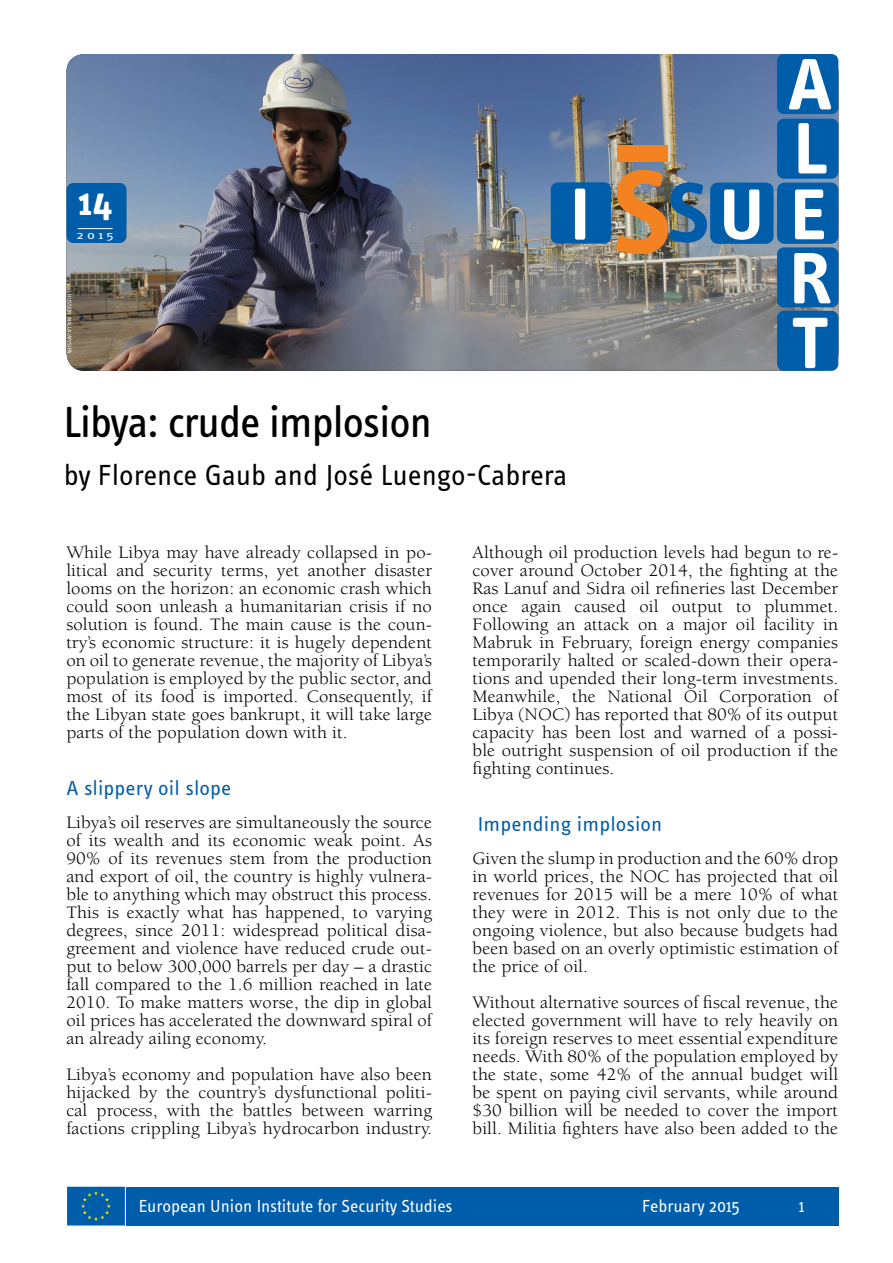
<style>
.page{position:relative;width:893px;height:1263px;background:#fff}
.page>*{position:absolute;margin:0;border:0;box-sizing:border-box;transform-origin:0 0}
.t1{font:45px "Info OT Text";letter-spacing:-.02em;color:#000}
.t2{font:700 39px "Info OT Text";color:#fff}
.t3{font:30px "Info OT Text";letter-spacing:-.005em;color:#000}
.t4{font:21px "Info OT Text";letter-spacing:.005em;color:#005daa;scale:1.04 1}
.t5{font:18px/18px "Berkeley Std";letter-spacing:.005em;color:#000;text-align:justify;scale:1.04 1}
.t6{font:18px "Info OT Text";color:#fff}
.t7{font:10.8px "Info OT Text";color:#fff;scale:1.44 1}
.t8{font:6px "Info OT Text";color:#fefef9}
</style>
<div class="page">
<img style="left:66px;top:54px;width:772px;height:317px">
<div style="left:711px;top:183px;width:62px;height:60px;background:#005daa;border-radius:7px"></div>
<div style="left:710px;top:183px;width:63px;height:61px;border:1px solid #005daa;border-radius:7px"></div>
<div style="left:778px;top:183px;width:60px;height:60px;background:#005daa;border-radius:7px"></div>
<div style="left:777px;top:183px;width:61px;height:61px;border:1px solid #005daa;border-radius:7px"></div>
<svg style="left:724px;top:189px;width:35px;height:51px"></svg>
<svg style="left:795px;top:189px;width:29px;height:50px"></svg>
<div style="left:777px;top:311px;width:61px;height:60px;background:#005daa;border-radius:7px"></div>
<div style="left:777px;top:247px;width:61px;height:60px;background:#005daa;border-radius:7px"></div>
<div style="left:777px;top:119px;width:61px;height:60px;background:#005daa;border-radius:7px"></div>
<div style="left:777px;top:54px;width:61px;height:60px;background:#005daa;border-radius:7px"></div>
<img style="left:616px;top:170px;width:91px;height:84px">
<svg style="left:789px;top:59px;width:42px;height:50px"></svg>
<svg style="left:798px;top:123px;width:28px;height:50px"></svg>
<svg style="left:794px;top:253px;width:37px;height:50px"></svg>
<svg style="left:793px;top:318px;width:34px;height:50px"></svg>
<div style="left:551px;top:183px;width:60px;height:60px;background:#005daa;border-radius:7px"></div>
<div style="left:575px;top:189px;width:10px;height:51px;background:#fff;border-radius:2px"></div>
<div style="left:617px;top:145px;width:50px;height:17px;background:#f58220"></div>
<div style="left:66px;top:183px;width:61px;height:60px;background:#005daa;border-radius:7px"></div>
<hr style="left:78px;top:228px;width:35px;height:1px;background:#fff">
<div style="left:127px;top:1187px;width:712px;height:38px;background:#005daa"></div>
<div style="left:67px;top:1187px;width:58px;height:38px;background:#005daa;border:2px solid #005daa"></div>
<svg style="left:81px;top:1191px;width:30px;height:30px"></svg>
<h2 class="t2" style="left:78px;top:178px;width:36px">14</h2>
<p class="t7" style="left:77px;top:229px;width:27px">2015</p>
<p class="t8" style="left:73px;top:294px;width:61px;rotate:90deg">Hussei n Malla/AP/SIPA</p>
<h1 class="t1" style="left:64px;top:394px;width:369px">Libya: crude implosion</h1>
<h3 class="t3" style="left:64px;top:457px;width:505px">by Florence Gaub and José Luengo-Cabrera</h3>
<p class="t5" style="left:66px;top:544px;width:353px">While Libya may have already collapsed in po&shy;litical and security terms, yet another disaster looms on the horizon: an economic crash which could soon unleash a humanitarian crisis if no solution is found. The main cause is the coun&shy;try’s economic structure: it is hugely dependent on oil to generate revenue, the majority of Libya’s population is employed by the public sector, and most of its food is imported. Consequently, if the Libyan state goes bankrupt, it will take large parts of the population down with it.</p>
<p class="t4" style="left:66px;top:775px;width:160px">A slippery oil slope</p>
<p class="t5" style="left:66px;top:814px;width:353px">Libya’s oil reserves are simultaneously the source of its wealth and its economic weak point. As 90% of its revenues stem from the production and export of oil, the country is highly vulnera&shy;ble to anything which may obstruct this process.<br>This is exactly what has happened, to varying degrees, since 2011: widespread political disa&shy;greement and violence have reduced crude out&shy;put to below 300,000 barrels per day – a drastic fall compared to the 1.6 million reached in late 2010. To make matters worse, the dip in global oil prices has accelerated the downward spiral of an already ailing economy.</p>
<p class="t5" style="left:66px;top:1066px;width:353px">Libya’s economy and population have also been hijacked by the country’s dysfunctional politi&shy;cal process, with the battles between warring factions crippling Libya’s hydrocarbon industry.</p>
<p class="t5" style="left:472px;top:544px;width:353px">Although oil production levels had begun to re&shy;cover around October 2014, the fighting at the Ras Lanuf and Sidra oil refineries last December once again caused oil output to plummet.<br>Following an attack on a major oil facility in Mabruk in February, foreign energy companies temporarily halted or scaled-down their opera&shy;tions and upended their long-term investments.<br>Meanwhile, the National Oil Corporation of Libya (NOC) has reported that 80% of its output capacity has been lost and warned of a possi&shy;ble outright suspension of oil production if the fighting continues.</p>
<p class="t4" style="left:478px;top:811px;width:179px">Impending implosion</p>
<p class="t5" style="left:472px;top:850px;width:353px">Given the slump in production and the 60% drop in world prices, the NOC has projected that oil revenues for 2015 will be a mere 10% of what they were in 2012. This is not only due to the ongoing violence, but also because budgets had been based on an overly optimistic estimation of the price of oil.</p>
<p class="t5" style="left:472px;top:994px;width:353px">Without alternative sources of fiscal revenue, the elected government will have to rely heavily on its foreign reserves to meet essential expenditure needs. With 80% of the population employed by the state, some 42% of the annual budget will be spent on paying civil servants, while around $30 billion will be needed to cover the import bill. Militia fighters have also been added to the</p>
<p class="t6" style="left:139px;top:1194px;width:315px">European U nion Institute for Security Studies</p>
<p class="t6" style="left:642px;top:1194px;width:99px">February 2015</p>
<p class="t6" style="left:799px;top:1195px;width:7px">1</p>
</div>
